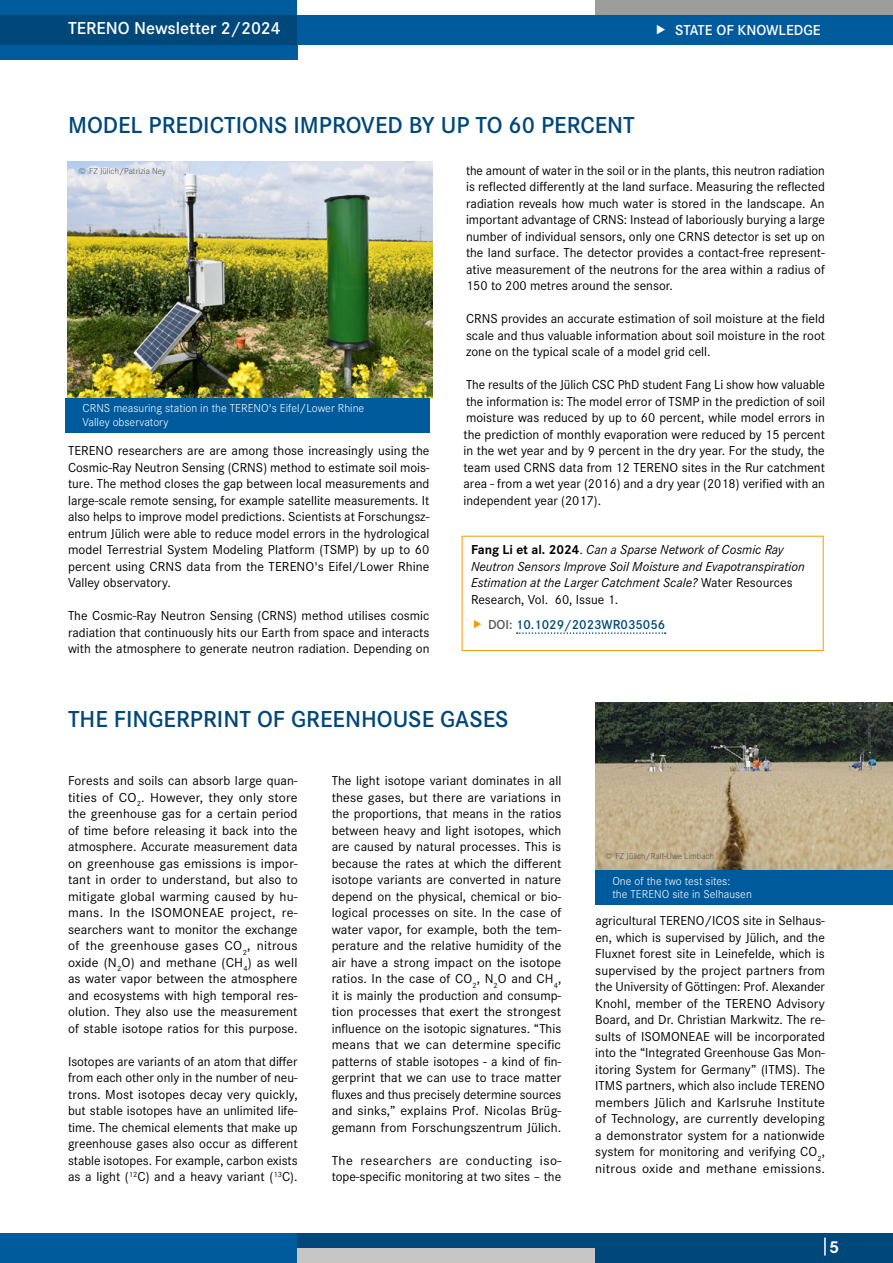
<style>
.page{position:relative;width:893px;height:1263px;background:#fff}
.page>*{position:absolute;margin:0;border:0;box-sizing:border-box;transform-origin:0 0}
.t1{font:600 24px "Corporate S Pro";color:#00477a}
.t2{font:600 18px "Corporate S Pro";color:#fff}
.t3{font:700 18px "Corporate S Pro";color:#fff}
.t4{font:600 15px "Corporate S Pro";color:#fff}
.t5{font:13.5px/16.5px "Corporate S Pro";color:#000;text-align:justify}
.t6{font:italic 13.5px/16.5px "Corporate S Pro";color:#000}
.t7{font:13.5px/16.5px "Corporate S Pro";color:#000;scale:1.04 1}
.t8{font:600 13.5px "Corporate S Pro";color:#00477a}
.t9{font:300 12px/13.5px "Corporate S Pro";color:#fff}
.t10{font:300 9px "Corporate S Pro";color:#575756}
.s1{font-weight:700;font-style:normal}
.s2{font-style:normal}
.s3{color:#575756}
</style>
<div class="page">
<div style="left:0;top:0;width:298px;height:15px;background:#005b9d"></div>
<div style="left:0;top:15px;width:298px;height:30px;background:#00477a"></div>
<div style="left:595px;top:0;width:298px;height:15px;background:#9d9d9c"></div>
<div style="left:298px;top:15px;width:595px;height:30px;background:#005b9d"></div>
<div style="left:0;top:1248px;width:298px;height:15px;background:#005b9d"></div>
<div style="left:0;top:1233px;width:298px;height:15px;background:#005b9d"></div>
<div style="left:298px;top:1248px;width:297px;height:15px;background:#c6c6c6"></div>
<div style="left:298px;top:1233px;width:297px;height:15px;background:#00477a"></div>
<div style="left:595px;top:1248px;width:298px;height:15px;background:#00477a"></div>
<div style="left:595px;top:1233px;width:298px;height:15px;background:#00477a"></div>
<svg style="left:824px;top:1237px;width:2px;height:18px"></svg>
<div style="left:0;top:45px;width:298px;height:15px;background:#005b9d"></div>
<svg style="left:517px;top:632px;width:149px;height:2px"></svg>
<div style="left:462px;top:536px;width:362px;height:115px;border:1px solid #f59c00"></div>
<img style="left:68px;top:161px;width:364px;height:238px">
<img style="left:595px;top:702px;width:298px;height:168px">
<div style="left:595px;top:870px;width:298px;height:35px;background:#005b9d"></div>
<div style="left:65px;top:398px;width:364px;height:34px;background:#005b9d"></div>
<h2 class="t2" style="left:68px;top:15px;width:214px">TERENO Newsletter 2/2024</h2>
<p class="t4" style="left:675px;top:19px;width:147px">STATE OF KNOWLEDGE</p>
<p class="t4" style="left:719px;top:19px;width:104px">IM BLICKPUNKT</p>
<h1 class="t1" style="left:68px;top:108px;width:568px">MODEL PREDICTIONS IMPROVED BY UP TO 60 PERCENT</h1>
<p class="t10" style="left:79px;top:165px;width:89px">© FZ Jülich/Patrizia Ney</p>
<p class="t9" style="left:82px;top:401px;width:283px">CRNS measuring station in the TERENO's Eifel/Lower Rhine<br>Valley observatory</p>
<p class="t5" style="left:68px;top:441px;width:363px">TERENO researchers are are among those increasingly using the Cosmic-Ray Neutron Sensing (CRNS) method to estimate soil mois&shy;ture. The method closes the gap between local measurements and large-scale remote sensing, for example satellite measurements. It also helps to improve model predictions. Scientists at Forschungsz&shy;entrum Jülich were able to reduce model errors in the hydrological model Terrestrial System Modeling Platform (TSMP) by up to 60 percent using CRNS data from the TERENO's Eifel/Lower Rhine Valley observatory.</p>
<p class="t5" style="left:68px;top:606px;width:363px">The Cosmic-Ray Neutron Sensing (CRNS) method utilises cosmic radiation that continuously hits our Earth from space and interacts with the atmosphere to generate neutron radiation. Depending on</p>
<p class="t5" style="left:466px;top:161px;width:360px">the amount of water in the soil or in the plants, this neutron radiation is reflected differently at the land surface. Measuring the reflected radiation reveals how much water is stored in the landscape. An important advantage of CRNS: Instead of laboriously burying a large number of individual sensors, only one CRNS detector is set up on the land surface. The detector provides a contact-free represent&shy;ative measurement of the neutrons for the area within a radius of 150 to 200 metres around the sensor.</p>
<p class="t5" style="left:466px;top:309px;width:360px">CRNS provides an accurate estimation of soil moisture at the field scale and thus valuable information about soil moisture in the root zone on the typical scale of a model grid cell.</p>
<p class="t5" style="left:463px;top:375px;width:363px">The results of the Jülich CSC PhD student Fang Li show how valuable the information is: The model error of TSMP in the prediction of soil moisture was reduced by up to 60 percent, while model errors in the prediction of monthly evaporation were reduced by 15 percent in the wet year and by 9 percent in the dry year. For the study, the team used CRNS data from 12 TERENO sites in the Rur catchment area - from a wet year (2016) and a dry year (2018) verified with an independent year (2017).</p>
<p class="t6" style="left:471px;top:540px;width:335px"><span class="s1">Fang Li et al. 2024</span><span class="s2">.</span> Can a Sparse Network of Cosmic Ray Neutron Sensors Improve Soil Moisture and Evapotranspiration Estimation at the Larger Catchment Scale? <span class="s2">Water Resources Research, Vol. 60, Issue 1.</span></p>
<p class="t8" style="left:488px;top:614px;width:179px"><span class="s3">DOI:</span> 10.1029/2023WR035056</p>
<h1 class="t1" style="left:68px;top:702px;width:442px">THE FINGERPRINT OF GREENHOUSE GASES</h1>
<p class="t5" style="left:68px;top:771px;width:231px">Forests and soils can absorb large quan&shy;tities of CO<sub>2</sub>. However, they only store the greenhouse gas for a certain period of time before releasing it back into the atmosphere. Accurate measurement data on greenhouse gas emissions is impor&shy;tant in order to understand, but also to mitigate global warming caused by hu&shy;mans. In the ISOMONEAE project, re&shy;searchers want to monitor the exchange of the greenhouse gases CO<sub>2</sub>, nitrous oxide (N<sub>2</sub>O) and methane (CH<sub>4</sub>) as well as water vapor between the atmosphere and ecosystems with high temporal res&shy;olution. They also use the measurement of stable isotope ratios for this purpose.</p>
<p class="t5" style="left:68px;top:1052px;width:231px">Isotopes are variants of an atom that differ from each other only in the number of neu&shy;trons. Most isotopes decay very quickly, but stable isotopes have an unlimited life&shy;time. The chemical elements that make up greenhouse gases also occur as different stable isotopes. For example, carbon exists as a light (<sup>12</sup>C) and a heavy variant (<sup>13</sup>C).</p>
<p class="t5" style="left:332px;top:771px;width:231px">The light isotope variant dominates in all these gases, but there are variations in the proportions, that means in the ratios between heavy and light isotopes, which are caused by natural processes. This is because the rates at which the different isotope variants are converted in nature depend on the physical, chemical or bio&shy;logical processes on site. In the case of water vapor, for example, both the tem&shy;perature and the relative humidity of the air have a strong impact on the isotope ratios. In the case of CO<sub>2</sub>, N<sub>2</sub>O and CH<sub>4</sub>, it is mainly the production and consump&shy;tion processes that exert the strongest influence on the isotopic signatures. “This means that we can determine specific patterns of stable isotopes - a kind of fin&shy;gerprint that we can use to trace matter fluxes and thus precisely determine sources and sinks,” explains Prof. Nicolas Brüg&shy;gemann from Forschungszentrum Jülich.</p>
<p class="t7" style="left:332px;top:1151px;width:222px">The researchers are conducting iso&shy;tope-specific monitoring at two sites – the</p>
<p class="t10" style="left:605px;top:850px;width:111px">© FZ Jülich/Ralf-Uwe Limbach</p>
<p class="t9" style="left:612px;top:873px;width:141px">One of the two test sites:<br>the TERENO site in Selhausen</p>
<p class="t5" style="left:595px;top:912px;width:231px">agricultural TERENO/ICOS site in Selhaus&shy;en, which is supervised by Jülich, and the Fluxnet forest site in Leinefelde, which is supervised by the project partners from the University of Göttingen: Prof. Alexander Knohl, member of the TERENO Advisory Board, and Dr. Christian Markwitz. The re&shy;sults of ISOMONEAE will be incorporated into the “Integrated Greenhouse Gas Mon&shy;itoring System for Germany” (ITMS). The ITMS partners, which also include TERENO members Jülich and Karlsruhe Institute of Technology, are currently developing a demonstrator system for a nationwide system for monitoring and verifying CO<sub>2</sub>, nitrous oxide and methane emissions.</p>
<h2 class="t3" style="left:829px;top:1232px;width:12px">5</h2>
</div>
